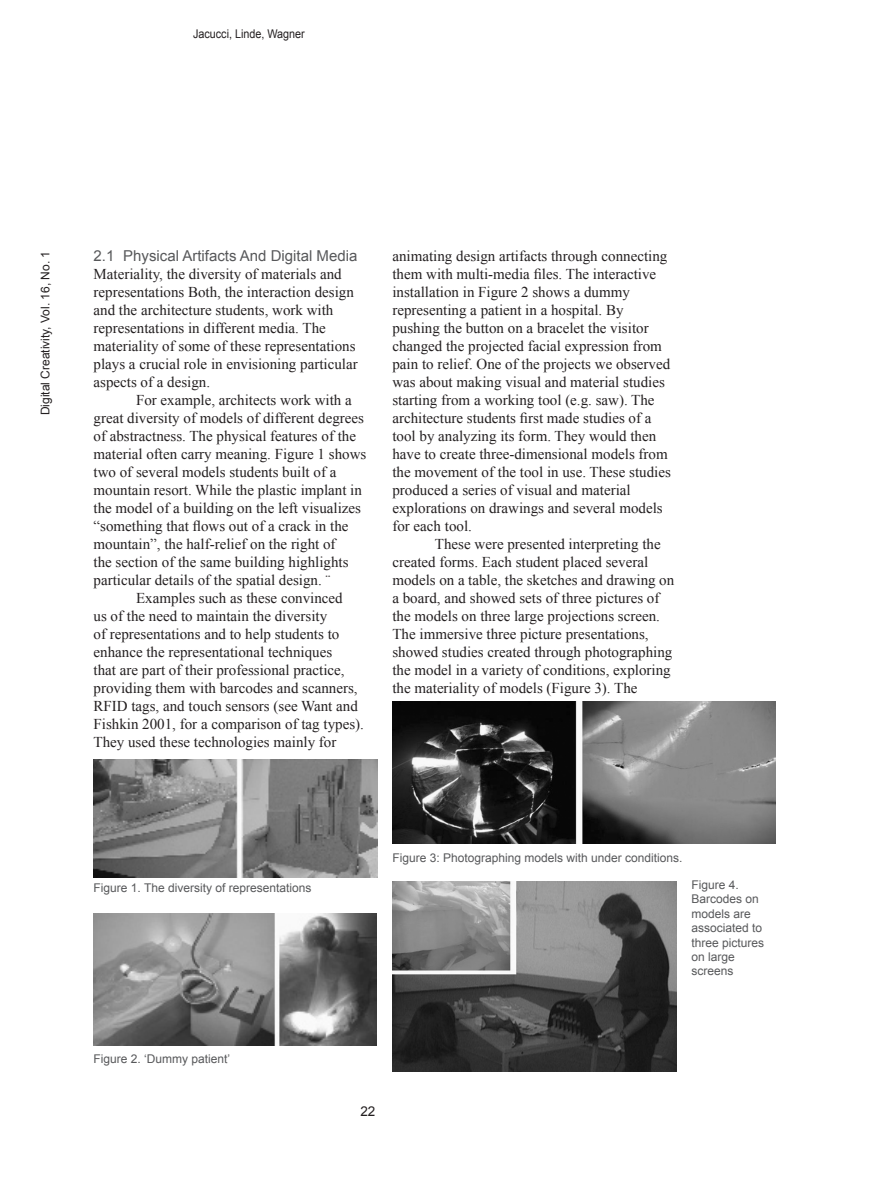
<style>
.page{position:relative;width:893px;height:1178px;background:#fff}
.page>*{position:absolute;margin:0;border:0;box-sizing:border-box;transform-origin:0 0}
.body_text{font:15px/18px "Times New Roman";color:#231f20}
.body_first{font:15px/18px "Times New Roman";color:#231f20}
.head_2{font:15px "Arial";color:#57585a}
.t1{font:13.5px "Arial";color:#231f20}
.t2{font:12px/14.4px "Arial";color:#57585a}
.t3{font:12px "Arial";color:#231f20}
.t4{font:12px "Arial";color:#231f20;scale:.9 1}
</style>
<div class="page">
<img style="left:94px;top:760px;width:283px;height:117px">
<img style="left:94px;top:913px;width:282px;height:133px">
<img style="left:392px;top:881px;width:284px;height:190px">
<img style="left:392px;top:701px;width:383px;height:143px">
<p class="t4" style="left:193px;top:26px;width:126px">Jacucci, Linde, Wagner</p>
<p class="t3" style="left:38px;top:415px;width:166px;rotate:-90deg">Digital Creativity, Vol. 16, No. 1</p>
<p class="head_2" style="left:94px;top:246px;width:265px">2.1 Physical Artifacts And Digital Media</p>
<p class="body_first" style="left:94px;top:265px;width:266px">Materiality, the diversity of materials and representations Both, the interaction design and the architecture students, work with representations in different media. The materiality of some of these representations plays a crucial role in envisioning particular aspects of a design.</p>
<p class="body_text" style="left:94px;top:391px;width:274px;text-indent:43px">For example, architects work with a great diversity of models of different degrees of abstractness. The physical features of the material often carry meaning. Figure 1 shows two of several models students built of a mountain resort. While the plastic implant in the model of a building on the left visualizes “something that flows out of a crack in the mountain”, the half-relief on the right of<br>the section of the same building highlights particular details of the spatial design. ¨</p>
<p class="body_text" style="left:94px;top:589px;width:272px;text-indent:43px">Examples such as these convinced<br>us of the need to maintain the diversity<br>of representations and to help students to enhance the representational techniques<br>that are part of their professional practice, providing them with barcodes and scanners, RFID tags, and touch sensors (see Want and Fishkin 2001, for a comparison of tag types).<br>They used these technologies mainly for</p>
<p class="body_text" style="left:392px;top:246px;width:280px">animating design artifacts through connecting them with multi-media files. The interactive installation in Figure 2 shows a dummy representing a patient in a hospital. By pushing the button on a bracelet the visitor changed the projected facial expression from pain to relief. One of the projects we observed was about making visual and material studies starting from a working tool (e.g. saw). The architecture students first made studies of a tool by analyzing its form. They would then have to create three-dimensional models from the movement of the tool in use. These studies produced a series of visual and material explorations on drawings and several models for each tool.</p>
<p class="body_text" style="left:392px;top:534px;width:283px;text-indent:43px">These were presented interpreting the created forms. Each student placed several models on a table, the sketches and drawing on a board, and showed sets of three pictures of the models on three large projections screen.<br>The immersive three picture presentations, showed studies created through photographing the model in a variety of conditions, exploring the materiality of models (Figure 3). The</p>
<p class="t2" style="left:94px;top:880px;width:219px">Figure 1. The diversity of representations</p>
<p class="t2" style="left:94px;top:1052px;width:138px">Figure 2. ‘Dummy patient’</p>
<p class="t2" style="left:392px;top:850px;width:292px">Figure 3: Photographing models with under conditions.</p>
<p class="t2" style="left:691px;top:878px;width:74px">Figure 4.<br>Barcodes on models are associated to three pictures on large screens</p>
<p class="t1" style="left:360px;top:1102px;width:17px">22</p>
</div>
